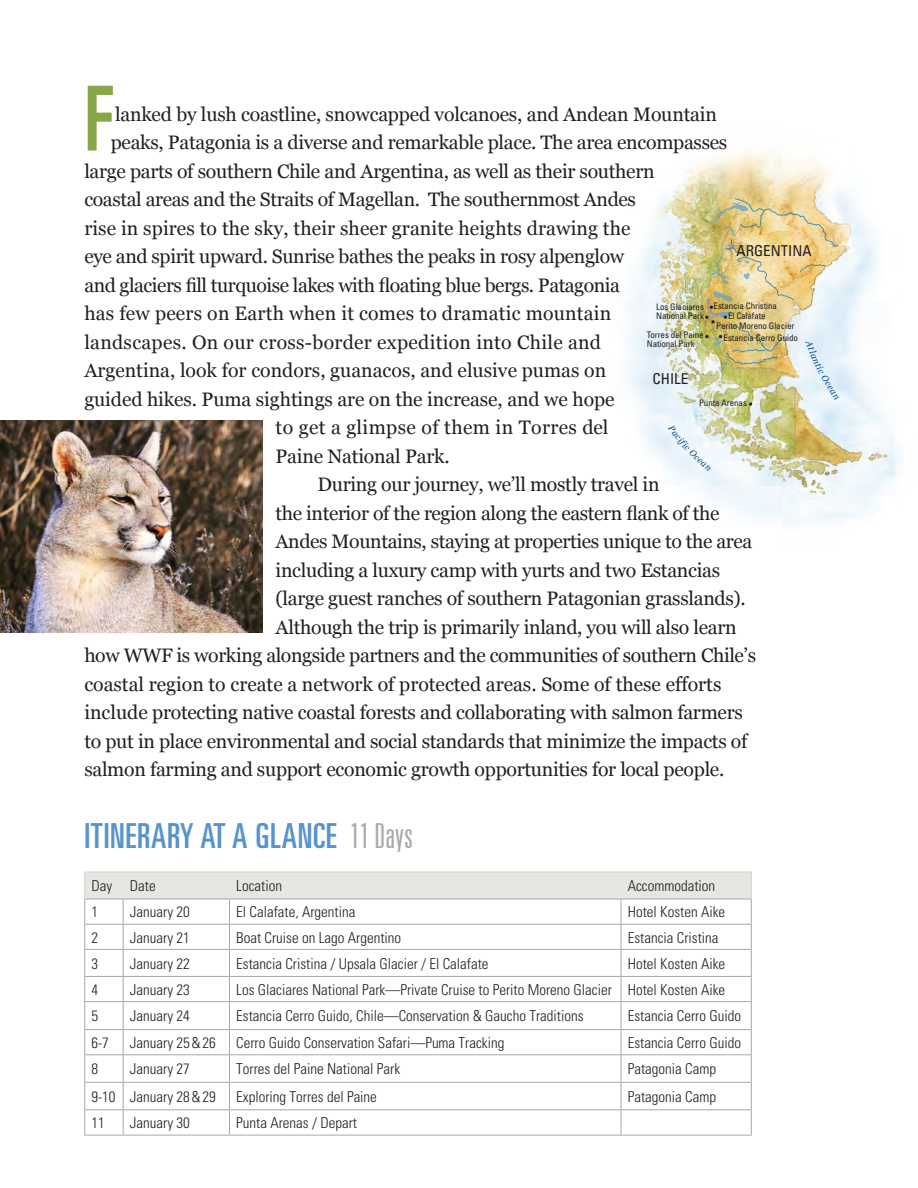
<style>
.page{position:relative;width:918px;height:1188px;background:#fff}
.page>*{position:absolute;margin:0;border:0;box-sizing:border-box;transform-origin:0 0}
.t1{font:90px "WWF";color:#87a648}
.t2{font:ultra-condensed 34.5px "Univers";letter-spacing:.02em;color:#5794ce}
.t3{font:19.5px/28.5px "Georgia";letter-spacing:-.015em;color:#231f20}
.t4{font:19.5px "Georgia";letter-spacing:.005em;color:#231f20}
.t5{font:19.5px "Georgia";letter-spacing:.015em;color:#231f20}
.t6{font:19.5px "Georgia";letter-spacing:.01em;color:#231f20}
.t7{font:19.5px "Georgia";letter-spacing:.02em;color:#231f20}
.t8{font:300 condensed 15px "Univers";color:#231f20}
.t9{font:condensed 15px "Univers";color:#231f20}
.t10{font:condensed 9px/9px "Univers";letter-spacing:-.01em;color:#231f20}
.s1{font-family:"Univers LT";font-weight:300;color:#a8a9ad}
</style>
<div class="page">
<img style="left:627px;top:152px;width:273px;height:372px">
<hr style="left:84px;top:1135px;width:39px;height:1px;background:#a8a8a3">
<hr style="left:123px;top:1135px;width:107px;height:1px;background:#a8a8a3">
<hr style="left:230px;top:1135px;width:391px;height:1px;background:#a8a8a3">
<hr style="left:621px;top:1135px;width:131px;height:1px;background:#a8a8a3">
<svg style="left:84px;top:872px;width:668px;height:263px"></svg>
<img style="left:0;top:421px;width:262px;height:212px">
<img style="left:705px;top:198px;width:134px;height:208px">
<svg style="left:668px;top:424px;width:43px;height:48px"></svg>
<p class="t1" style="left:84px;top:48px;width:32px">F</p>
<p class="t3" style="left:115px;top:99px;width:603px">lanked by lush coastline, snowcapped volcanoes, and Andean Mountain</p>
<p class="t3" style="left:84px;top:127px;width:645px;text-indent:26px">peaks, Patagonia is a diverse and remarkable place. The area encompasses large parts of southern Chile and Argentina, as well as their southern</p>
<p class="t3" style="left:84px;top:184px;width:553px">coastal areas and the Straits of Magellan. The southernmost Andes</p>
<p class="t4" style="left:84px;top:214px;width:548px">rise in spires to the sky, their sheer granite heights drawing the</p>
<p class="t3" style="left:84px;top:241px;width:541px">eye and spirit upward. Sunrise bathes the peaks in rosy alpenglow</p>
<p class="t3" style="left:84px;top:270px;width:537px">and glaciers fill turquoise lakes with floating blue bergs. Patagonia</p>
<p class="t6" style="left:84px;top:299px;width:528px">has few peers on Earth when it comes to dramatic mountain</p>
<p class="t5" style="left:84px;top:328px;width:518px">landscapes. On our cross-border expedition into Chile and</p>
<p class="t3" style="left:84px;top:355px;width:523px">Argentina, look for condors, guanacos, and elusive pumas on</p>
<p class="t3" style="left:84px;top:384px;width:532px">guided hikes. Puma sightings are on the increase, and we hope</p>
<p class="t7" style="left:276px;top:413px;width:334px">to get a glimpse of them in Torres del</p>
<p class="t3" style="left:276px;top:441px;width:176px">Paine National Park.</p>
<p class="t3" style="left:318px;top:469px;width:343px">During our journey, we’ll mostly travel in</p>
<p class="t3" style="left:276px;top:498px;width:445px">the interior of the region along the eastern flank of the</p>
<p class="t3" style="left:276px;top:526px;width:478px">Andes Mountains, staying at properties unique to the area</p>
<p class="t3" style="left:276px;top:555px;width:446px">including a luxury camp with yurts and two Estancias</p>
<p class="t3" style="left:276px;top:583px;width:472px">(large guest ranches of southern Patagonian grasslands).</p>
<p class="t3" style="left:276px;top:612px;width:463px">Although the trip is primarily inland, you will also learn</p>
<p class="t3" style="left:84px;top:640px;width:673px">how WWF is working alongside partners and the communities of southern Chile’s</p>
<p class="t3" style="left:84px;top:669px;width:639px">coastal region to create a network of protected areas. Some of these efforts</p>
<p class="t3" style="left:84px;top:697px;width:660px">include protecting native coastal forests and collaborating with salmon farmers</p>
<p class="t3" style="left:84px;top:726px;width:665px">to put in place environmental and social standards that minimize the impacts of</p>
<p class="t3" style="left:84px;top:754px;width:642px">salmon farming and support economic growth opportunities for local people.</p>
<p class="t9" style="left:737px;top:241px;width:77px">ARGENTINA</p>
<p class="t10" style="left:714px;top:301px;width:65px">Estancia Christina</p>
<p class="t10" style="left:716px;top:321px;width:80px">Perito Moreno Glacier</p>
<p class="t10" style="left:656px;top:302px;width:49px">Los Glaciares<br>National Park</p>
<p class="t10" style="left:728px;top:311px;width:39px">El Calafate</p>
<p class="t10" style="left:647px;top:330px;width:58px">Torres del Paine<br>National Park</p>
<p class="t10" style="left:724px;top:333px;width:76px">Estancia Cerro Guido</p>
<p class="t9" style="left:653px;top:370px;width:37px">CHILE</p>
<p class="t10" style="left:699px;top:398px;width:50px">Punta Arenas</p>
<p class="t2" style="left:84px;top:816px;width:330px">ITINERARY AT A GLANCE <span class="s1">11 Days</span></p>
<p class="t8" style="left:91px;top:877px;width:22px">Day</p>
<p class="t8" style="left:130px;top:877px;width:27px">Date</p>
<p class="t8" style="left:236px;top:877px;width:47px">Location</p>
<p class="t8" style="left:628px;top:877px;width:89px">Accommodation</p>
<p class="t8" style="left:91px;top:903px;width:8px">1</p>
<p class="t8" style="left:130px;top:903px;width:61px">January 20</p>
<p class="t8" style="left:236px;top:903px;width:121px">El Calafate, Argentina</p>
<p class="t8" style="left:628px;top:903px;width:99px">Hotel Kosten Aike</p>
<p class="t8" style="left:91px;top:928px;width:8px">2</p>
<p class="t8" style="left:130px;top:928px;width:61px">January 21</p>
<p class="t8" style="left:236px;top:928px;width:166px">Boat Cruise on Lago Argentino</p>
<p class="t8" style="left:628px;top:928px;width:92px">Estancia Cristina</p>
<p class="t8" style="left:91px;top:954px;width:8px">3</p>
<p class="t8" style="left:130px;top:954px;width:61px">January 22</p>
<p class="t8" style="left:236px;top:954px;width:254px">Estancia Cristina / Upsala Glacier / El Calafate</p>
<p class="t8" style="left:628px;top:954px;width:99px">Hotel Kosten Aike</p>
<p class="t8" style="left:91px;top:981px;width:8px">4</p>
<p class="t8" style="left:130px;top:981px;width:61px">January 23</p>
<p class="t8" style="left:236px;top:981px;width:377px">Los Glaciares National Park—Private Cruise to Perito Moreno Glacier</p>
<p class="t8" style="left:628px;top:981px;width:99px">Hotel Kosten Aike</p>
<p class="t8" style="left:91px;top:1007px;width:8px">5</p>
<p class="t8" style="left:130px;top:1007px;width:61px">January 24</p>
<p class="t8" style="left:236px;top:1007px;width:349px">Estancia Cerro Guido, Chile—Conservation &amp; Gaucho Traditions</p>
<p class="t8" style="left:628px;top:1007px;width:115px">Estancia Cerro Guido</p>
<p class="t8" style="left:91px;top:1034px;width:19px">6-7</p>
<p class="t8" style="left:130px;top:1034px;width:88px">January 25 &amp; 26</p>
<p class="t8" style="left:236px;top:1034px;width:270px">Cerro Guido Conservation Safari—Puma Tracking</p>
<p class="t8" style="left:628px;top:1034px;width:115px">Estancia Cerro Guido</p>
<p class="t8" style="left:91px;top:1060px;width:8px">8</p>
<p class="t8" style="left:130px;top:1060px;width:61px">January 27</p>
<p class="t8" style="left:236px;top:1060px;width:166px">Torres del Paine National Park</p>
<p class="t8" style="left:628px;top:1060px;width:90px">Patagonia Camp</p>
<p class="t8" style="left:91px;top:1088px;width:26px">9-10</p>
<p class="t8" style="left:130px;top:1088px;width:88px">January 28 &amp; 29</p>
<p class="t8" style="left:236px;top:1088px;width:142px">Exploring Torres del Paine</p>
<p class="t8" style="left:628px;top:1088px;width:90px">Patagonia Camp</p>
<p class="t8" style="left:91px;top:1114px;width:15px">11</p>
<p class="t8" style="left:130px;top:1114px;width:61px">January 30</p>
<p class="t8" style="left:236px;top:1114px;width:122px">Punta Arenas / Depart</p>
</div>
